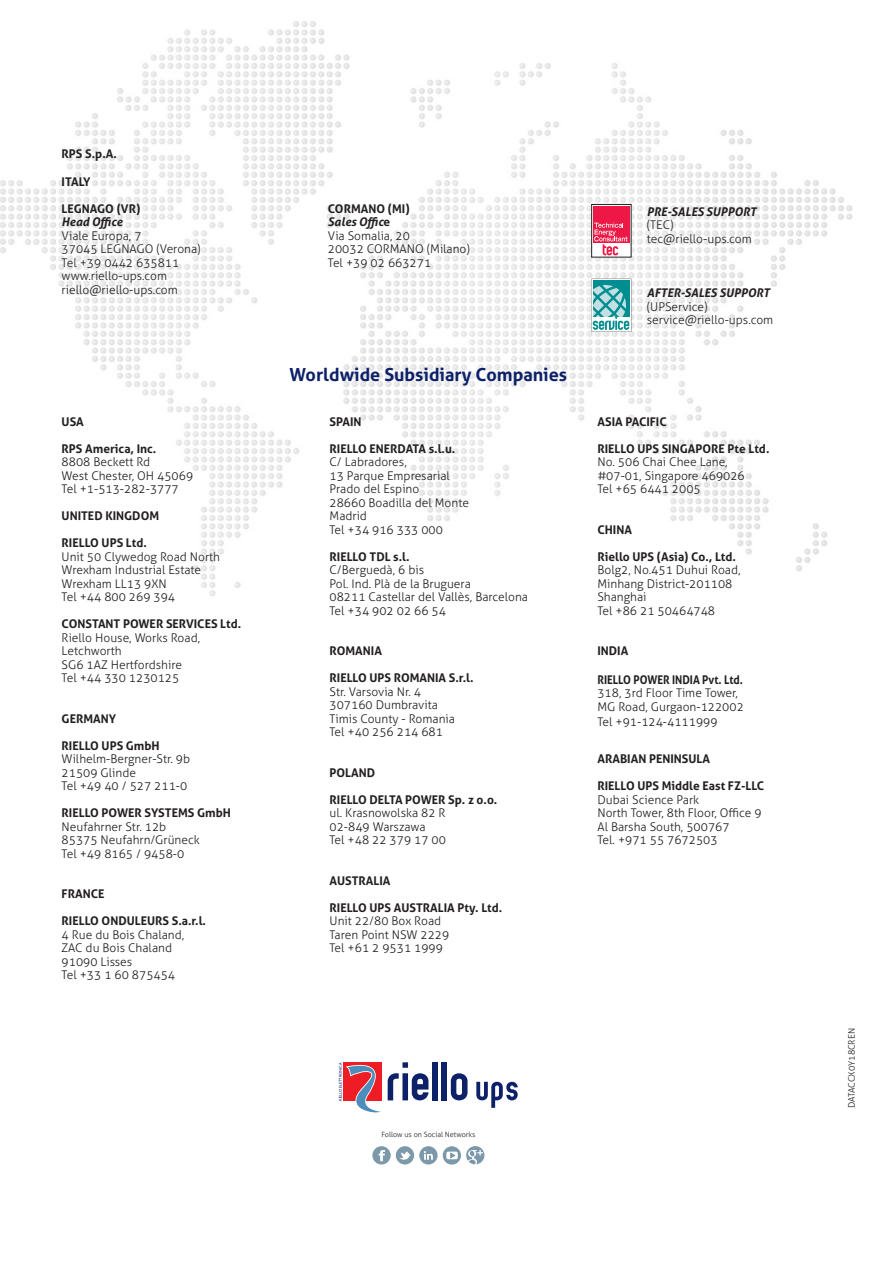
<style>
.page{position:relative;width:893px;height:1263px;background:#fff}
.page>*{position:absolute;margin:0;border:0;box-sizing:border-box;transform-origin:0 0}
.t1{font:700 18px "Aller";color:#0d2169}
.t2{font:300 12px "Aller";color:#231f20}
.t3{font:700 12px "Aller";color:#231f20}
.t4{font:italic 700 12px "Aller";color:#231f20}
.t5{font:700 12px "Aller";color:#231f20;scale:.9 1}
.t6{font:300 9px "Aller";color:#231f20}
.t7{font:300 7.2px "Aller";color:#231f20}
.t8{font:3.9px "Gill Sans";color:#0d2169}
.s1{font-style:normal}
</style>
<div class="page">
<img style="left:0;top:21px;width:853px;height:576px">
<div style="left:591px;top:204px;width:40px;height:53px;border:1px solid #231f20"></div>
<div style="left:593px;top:206px;width:37px;height:37px;background:#ed1845"></div>
<svg style="left:594px;top:223px;width:34px;height:32px"></svg>
<svg style="left:591px;top:279px;width:40px;height:53px"></svg>
<svg style="left:476px;top:1082px;width:42px;height:26px"></svg>
<svg style="left:388px;top:1062px;width:40px;height:38px"></svg>
<div style="left:432px;top:1062px;width:6px;height:38px;background:#0d2169"></div>
<div style="left:442px;top:1062px;width:5px;height:38px;background:#0d2169"></div>
<svg style="left:451px;top:1073px;width:17px;height:27px"></svg>
<svg style="left:343px;top:1062px;width:39px;height:51px"></svg>
<svg style="left:372px;top:1146px;width:112px;height:18px"></svg>
<p class="t3" style="left:62px;top:147px;width:57px">RPS S.p.A.</p>
<p class="t3" style="left:62px;top:174px;width:31px">ITALY</p>
<p class="t3" style="left:62px;top:201px;width:80px">LEGNAGO (VR)</p>
<p class="t4" style="left:62px;top:214px;width:63px">Head Office</p>
<p class="t2" style="left:62px;top:228px;width:81px">Viale Europa, 7</p>
<p class="t2" style="left:62px;top:242px;width:141px">37045 LEGNAGO (Verona)</p>
<p class="t2" style="left:62px;top:255px;width:119px">Tel +39 0442 635811</p>
<p class="t2" style="left:62px;top:269px;width:107px">www.riello-ups.com</p>
<p class="t2" style="left:62px;top:282px;width:118px">riello@riello-ups.com</p>
<p class="t3" style="left:62px;top:414px;width:24px">USA</p>
<p class="t3" style="left:62px;top:441px;width:96px">RPS America, Inc.</p>
<p class="t2" style="left:62px;top:455px;width:90px">8808 Beckett Rd</p>
<p class="t2" style="left:62px;top:468px;width:133px">West Chester, OH 45069</p>
<p class="t2" style="left:62px;top:482px;width:119px">Tel +1-513-282-3777</p>
<p class="t3" style="left:62px;top:509px;width:99px">UNITED KINGDOM</p>
<p class="t3" style="left:62px;top:536px;width:87px">RIELLO UPS Ltd.</p>
<p class="t2" style="left:62px;top:549px;width:160px">Unit 50 Clywedog Road North</p>
<p class="t2" style="left:62px;top:563px;width:141px">Wrexham Industrial Estate</p>
<p class="t2" style="left:62px;top:576px;width:107px">Wrexham LL13 9XN</p>
<p class="t2" style="left:62px;top:590px;width:115px">Tel +44 800 269 394</p>
<p class="t3" style="left:62px;top:617px;width:181px">CONSTANT POWER SERVICES Ltd.</p>
<p class="t2" style="left:62px;top:630px;width:140px">Riello House, Works Road,</p>
<p class="t2" style="left:62px;top:644px;width:62px">Letchworth</p>
<p class="t2" style="left:62px;top:657px;width:122px">SG6 1AZ Hertfordshire</p>
<p class="t2" style="left:62px;top:671px;width:119px">Tel +44 330 1230125</p>
<p class="t3" style="left:62px;top:711px;width:56px">GERMANY</p>
<p class="t3" style="left:62px;top:738px;width:100px">RIELLO UPS GmbH</p>
<p class="t2" style="left:62px;top:752px;width:130px">Wilhelm-Bergner-Str. 9b</p>
<p class="t2" style="left:62px;top:765px;width:76px">21509 Glinde</p>
<p class="t2" style="left:62px;top:779px;width:127px">Tel +49 40 / 527 211-0</p>
<p class="t3" style="left:62px;top:806px;width:171px">RIELLO POWER SYSTEMS GmbH</p>
<p class="t2" style="left:62px;top:819px;width:106px">Neufahrner Str. 12b</p>
<p class="t2" style="left:62px;top:833px;width:140px">85375 Neufahrn/Grüneck</p>
<p class="t2" style="left:62px;top:846px;width:124px">Tel +49 8165 / 9458-0</p>
<p class="t3" style="left:62px;top:887px;width:44px">FRANCE</p>
<p class="t3" style="left:62px;top:914px;width:146px">RIELLO ONDULEURS S.a.r.l.</p>
<p class="t2" style="left:62px;top:927px;width:124px">4 Rue du Bois Chaland,</p>
<p class="t2" style="left:62px;top:941px;width:112px">ZAC du Bois Chaland</p>
<p class="t2" style="left:62px;top:954px;width:72px">91090 Lisses</p>
<p class="t2" style="left:62px;top:968px;width:115px">Tel +33 1 60 875454</p>
<p class="t3" style="left:328px;top:201px;width:83px">CORMANO (MI)</p>
<p class="t4" style="left:328px;top:214px;width:64px">Sales Offic<span class="s1">e</span></p>
<p class="t2" style="left:328px;top:228px;width:84px">Via Somalia, 20</p>
<p class="t2" style="left:328px;top:242px;width:144px">20032 CORMANO (Milano)</p>
<p class="t2" style="left:328px;top:255px;width:105px">Tel +39 02 663271</p>
<p class="t1" style="left:290px;top:364px;width:279px">Worldwide Subsidiary Companies</p>
<p class="t3" style="left:330px;top:414px;width:33px">SPAIN</p>
<p class="t3" style="left:330px;top:441px;width:127px">RIELLO ENERDATA s.l.u.</p>
<p class="t2" style="left:330px;top:455px;width:79px">C/ Labradores,</p>
<p class="t2" style="left:330px;top:468px;width:122px">13 Parque Empresarial</p>
<p class="t2" style="left:330px;top:482px;width:91px">Prado del Espino</p>
<p class="t2" style="left:330px;top:495px;width:141px">28660 Boadilla del Monte</p>
<p class="t2" style="left:330px;top:509px;width:39px">Madrid</p>
<p class="t2" style="left:330px;top:522px;width:115px">Tel +34 916 333 000</p>
<p class="t3" style="left:330px;top:549px;width:82px">RIELLO TDL s.l.</p>
<p class="t2" style="left:330px;top:563px;width:96px">C/Berguedà, 6 bis</p>
<p class="t2" style="left:330px;top:576px;width:143px">Pol. Ind. Plà de la Bruguera</p>
<p class="t2" style="left:330px;top:590px;width:200px">08211 Castellar del Vallès, Barcelona</p>
<p class="t2" style="left:330px;top:603px;width:118px">Tel +34 902 02 66 54</p>
<p class="t3" style="left:330px;top:644px;width:54px">ROMANIA</p>
<p class="t3" style="left:330px;top:671px;width:145px">RIELLO UPS ROMANIA S.r.l.</p>
<p class="t2" style="left:330px;top:684px;width:93px">Str. Varsovia Nr. 4</p>
<p class="t2" style="left:330px;top:698px;width:110px">307160 Dumbravita</p>
<p class="t2" style="left:330px;top:711px;width:127px">Timis County - Romania</p>
<p class="t2" style="left:330px;top:725px;width:115px">Tel +40 256 214 681</p>
<p class="t3" style="left:330px;top:765px;width:47px">POLAND</p>
<p class="t3" style="left:330px;top:792px;width:169px">RIELLO DELTA POWER Sp. z o.o.</p>
<p class="t2" style="left:330px;top:806px;width:118px">ul. Krasnowolska 82 R</p>
<p class="t2" style="left:330px;top:819px;width:98px">02-849 Warszawa</p>
<p class="t2" style="left:330px;top:833px;width:118px">Tel +48 22 379 17 00</p>
<p class="t3" style="left:330px;top:873px;width:63px">AUSTRALIA</p>
<p class="t3" style="left:330px;top:900px;width:174px">RIELLO UPS AUSTRALIA Pty. Ltd.</p>
<p class="t2" style="left:330px;top:914px;width:113px">Unit 22/80 Box Road</p>
<p class="t2" style="left:330px;top:927px;width:121px">Taren Point NSW 2229</p>
<p class="t2" style="left:330px;top:941px;width:115px">Tel +61 2 9531 1999</p>
<p class="t4" style="left:647px;top:204px;width:111px">PRE-SALES SUPPORT</p>
<p class="t2" style="left:647px;top:218px;width:28px">(TEC)</p>
<p class="t2" style="left:647px;top:231px;width:106px">tec@riello-ups.com</p>
<p class="t4" style="left:647px;top:285px;width:124px">AFTER-SALES SUPPORT</p>
<p class="t2" style="left:647px;top:299px;width:62px">(UPService)</p>
<p class="t2" style="left:647px;top:312px;width:128px">service@riello-ups.com</p>
<p class="t3" style="left:597px;top:414px;width:71px">ASIA PACIFIC</p>
<p class="t3" style="left:597px;top:441px;width:174px">RIELLO UPS SINGAPORE Pte Ltd.</p>
<p class="t2" style="left:597px;top:455px;width:132px">No. 506 Chai Chee Lane,</p>
<p class="t2" style="left:597px;top:468px;width:149px">#07-01, Singapore 469026</p>
<p class="t2" style="left:597px;top:482px;width:105px">Tel +65 6441 2005</p>
<p class="t3" style="left:597px;top:522px;width:36px">CHINA</p>
<p class="t3" style="left:597px;top:549px;width:140px">Riello UPS (Asia) Co., Ltd.</p>
<p class="t2" style="left:597px;top:563px;width:145px">Bolg2, No.451 Duhui Road,</p>
<p class="t2" style="left:597px;top:576px;width:137px">Minhang District-201108</p>
<p class="t2" style="left:597px;top:590px;width:51px">Shanghai</p>
<p class="t2" style="left:597px;top:603px;width:119px">Tel +86 21 50464748</p>
<p class="t3" style="left:597px;top:644px;width:32px">INDIA</p>
<p class="t5" style="left:597px;top:672px;width:163px">RIELLO POWER INDIA Pvt. Ltd.</p>
<p class="t2" style="left:597px;top:686px;width:142px">318, 3rd Floor Time Tower,</p>
<p class="t2" style="left:597px;top:699px;width:148px">MG Road, Gurgaon-122002</p>
<p class="t2" style="left:597px;top:714px;width:122px">Tel +91-124-4111999</p>
<p class="t3" style="left:597px;top:752px;width:114px">ARABIAN PENINSULA</p>
<p class="t3" style="left:597px;top:779px;width:168px">RIELLO UPS Middle East FZ-LLC</p>
<p class="t2" style="left:597px;top:792px;width:103px">Dubai Science Park</p>
<p class="t2" style="left:597px;top:806px;width:166px">North Tower, 8th Floor, Office 9</p>
<p class="t2" style="left:597px;top:819px;width:134px">Al Barsha South, 500767</p>
<p class="t2" style="left:597px;top:833px;width:122px">Tel. +971 55 7672503</p>
<p class="t8" style="left:338px;top:1101px;width:40px;rotate:-90deg">RIELLO ELETTRONICA</p>
<p class="t7" style="left:381px;top:1130px;width:95px">Follow us on Social Networks</p>
<p class="t6" style="left:846px;top:1108px;width:81px;rotate:-90deg">DATACCX0Y18CREN</p>
</div>
